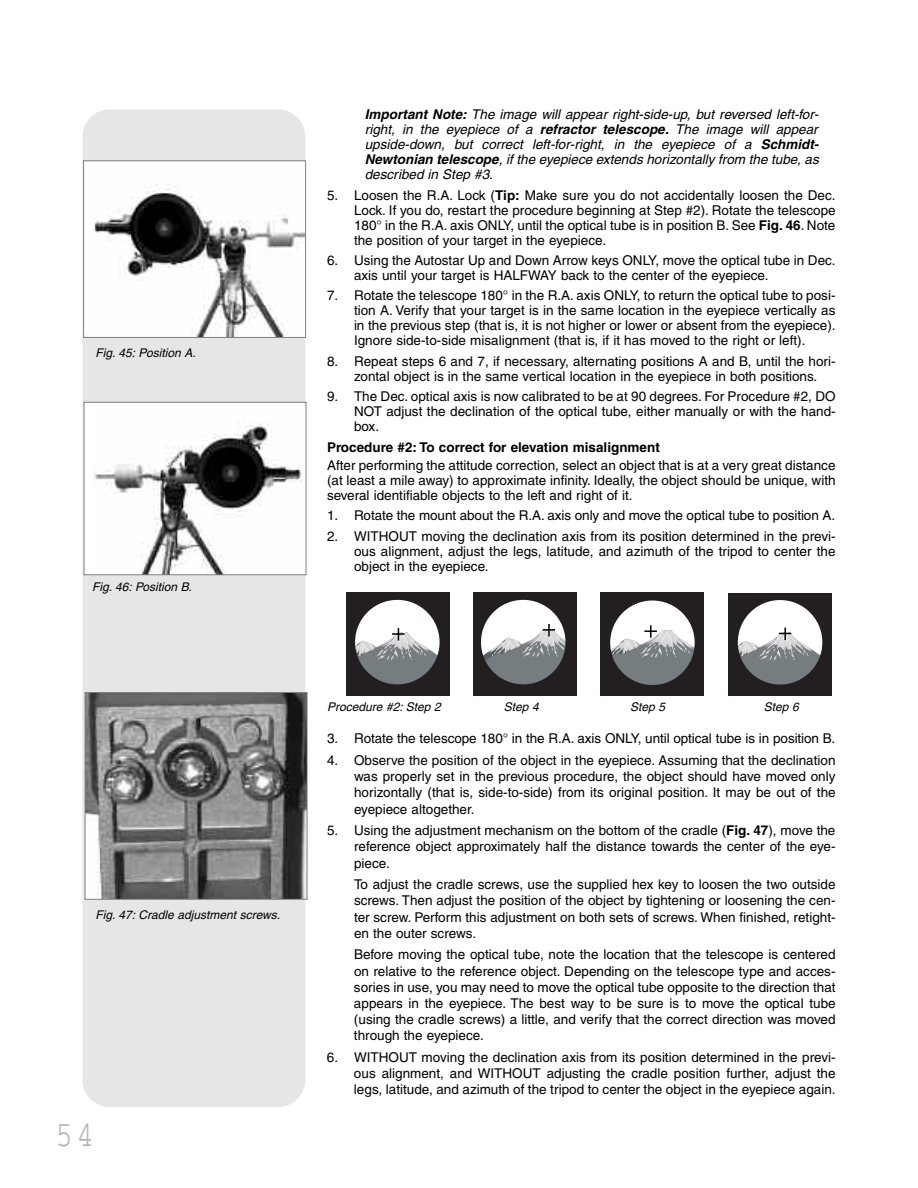
<style>
.page{position:relative;width:918px;height:1188px;background:#fff}
.page>*{position:absolute;margin:0;border:0;box-sizing:border-box;transform-origin:0 0}
.t1{font:36px "Courier";color:#b3b3b3;scale:.8 1}
.t2{font:13.5px/16.2px "Helvetica";color:#000;text-align:justify}
.t3{font:italic 13.5px/15px "Helvetica";color:#000;text-align:justify}
.t4{font:700 13.5px "Helvetica";color:#000}
.t5{font:italic 12px "Helvetica";color:#000}
.s1{font-weight:700}
</style>
<div class="page">
<div style="left:82px;top:110px;width:223px;height:997px;background:#e6e6e6;border-radius:27px"></div>
<img style="left:87px;top:694px;width:218px;height:204px">
<div style="left:85px;top:692px;width:222px;height:208px;border:1px solid #808080"></div>
<div style="left:84px;top:403px;width:222px;height:171px;background:#fff"></div>
<img style="left:93px;top:422px;width:208px;height:151px">
<div style="left:84px;top:402px;width:222px;height:173px;border:1px solid #808080"></div>
<img style="left:85px;top:162px;width:219px;height:174px">
<div style="left:83px;top:160px;width:223px;height:178px;border:1px solid #808080"></div>
<svg style="left:347px;top:592px;width:102px;height:103px"></svg>
<svg style="left:474px;top:592px;width:103px;height:103px"></svg>
<svg style="left:601px;top:592px;width:102px;height:103px"></svg>
<svg style="left:728px;top:593px;width:103px;height:103px"></svg>
<p class="t5" style="left:96px;top:349px;width:102px">Fig. 45: Position A.</p>
<p class="t5" style="left:92px;top:583px;width:101px">Fig. 46: Position B.</p>
<p class="t5" style="left:96px;top:910px;width:186px">Fig. 47: Cradle adjustment screws.</p>
<h1 class="t1" style="left:56px;top:1124px;width:49px">54</h1>
<p class="t3" style="left:365px;top:108px;width:456px"><span class="s1">Important Note:</span> The image will appear right-side-up, but reversed left-for&shy;right, in the eyepiece of a <span class="s1">refractor telescope.</span> The image will appear upside-down, but correct left-for-right, in the eyepiece of a <span class="s1">Schmidt-Newtonian telescope</span>, if the eyepiece extends horizontally from the tube, as described in Step #3.</p>
<p class="t2" style="left:354px;top:189px;width:483px;line-height:15px;text-indent:-27px">5. Loosen the R.A. Lock (<span class="s1">Tip:</span> Make sure you do not accidentally loosen the Dec.<br>Lock. If you do, restart the procedure beginning at Step #2). Rotate the telescope 180° in the R.A. axis ONLY, until the optical tube is in position B. See <span class="s1">Fig. 46</span>. Note the position of your target in the eyepiece.</p>
<p class="t2" style="left:354px;top:254px;width:483px;line-height:15px;text-indent:-27px">6. Using the Autostar Up and Down Arrow keys ONLY, move the optical tube in Dec. axis until your target is HALFWAY back to the center of the eyepiece.</p>
<p class="t2" style="left:354px;top:289px;width:483px;line-height:15px;text-indent:-27px">7. Rotate the telescope 180° in the R.A. axis ONLY, to return the optical tube to posi&shy;tion A. Verify that your target is in the same location in the eyepiece vertically as in the previous step (that is, it is not higher or lower or absent from the eyepiece).<br>Ignore side-to-side misalignment (that is, if it has moved to the right or left).</p>
<p class="t2" style="left:354px;top:355px;width:483px;line-height:15px;text-indent:-27px">8. Repeat steps 6 and 7, if necessary, alternating positions A and B, until the hori&shy;zontal object is in the same vertical location in the eyepiece in both positions.</p>
<p class="t2" style="left:354px;top:390px;width:483px;line-height:15px;text-indent:-27px">9. The Dec. optical axis is now calibrated to be at 90 degrees. For Procedure #2, DO NOT adjust the declination of the optical tube, either manually or with the hand&shy;box.</p>
<p class="t4" style="left:327px;top:441px;width:334px">Procedure #2: To correct for elevation misalignment</p>
<p class="t2" style="left:327px;top:459px;width:510px;line-height:15px">After performing the attitude correction, select an object that is at a very great distance (at least a mile away) to approximate infinity. Ideally, the object should be unique, with several identifiable objects to the left and right of it.</p>
<p class="t2" style="left:327px;top:509px;width:510px">1. Rotate the mount about the R.A. axis only and move the optical tube to position A.</p>
<p class="t2" style="left:354px;top:530px;width:483px;line-height:15px;text-indent:-27px">2. WITHOUT moving the declination axis from its position determined in the previ&shy;ous alignment, adjust the legs, latitude, and azimuth of the tripod to center the object in the eyepiece.</p>
<p class="t5" style="left:327px;top:702px;width:115px">Procedure #2: Step 2</p>
<p class="t5" style="left:504px;top:702px;width:37px">Step 4</p>
<p class="t5" style="left:630px;top:702px;width:37px">Step 5</p>
<p class="t5" style="left:764px;top:702px;width:37px">Step 6</p>
<p class="t2" style="left:327px;top:732px;width:510px">3. Rotate the telescope 180° in the R.A. axis ONLY, until optical tube is in position B.</p>
<p class="t2" style="left:354px;top:753px;width:483px;text-indent:-27px">4. Observe the position of the object in the eyepiece. Assuming that the declination was properly set in the previous procedure, the object should have moved only horizontally (that is, side-to-side) from its original position. It may be out of the eyepiece altogether.</p>
<p class="t2" style="left:354px;top:823px;width:483px;text-indent:-27px">5. Using the adjustment mechanism on the bottom of the cradle (<span class="s1">Fig. 47</span>), move the reference object approximately half the distance towards the center of the eye&shy;piece.</p>
<p class="t2" style="left:354px;top:877px;width:483px">To adjust the cradle screws, use the supplied hex key to loosen the two outside screws. Then adjust the position of the object by tightening or loosening the cen&shy;ter screw. Perform this adjustment on both sets of screws. When finished, retight&shy;en the outer screws.</p>
<p class="t2" style="left:354px;top:948px;width:483px">Before moving the optical tube, note the location that the telescope is centered on relative to the reference object. Depending on the telescope type and acces&shy;sories in use, you may need to move the optical tube opposite to the direction that appears in the eyepiece. The best way to be sure is to move the optical tube (using the cradle screws) a little, and verify that the correct direction was moved through the eyepiece.</p>
<p class="t2" style="left:354px;top:1050px;width:483px;text-indent:-27px">6. WITHOUT moving the declination axis from its position determined in the previ&shy;ous alignment, and WITHOUT adjusting the cradle position further, adjust the legs, latitude, and azimuth of the tripod to center the object in the eyepiece again.</p>
</div>
